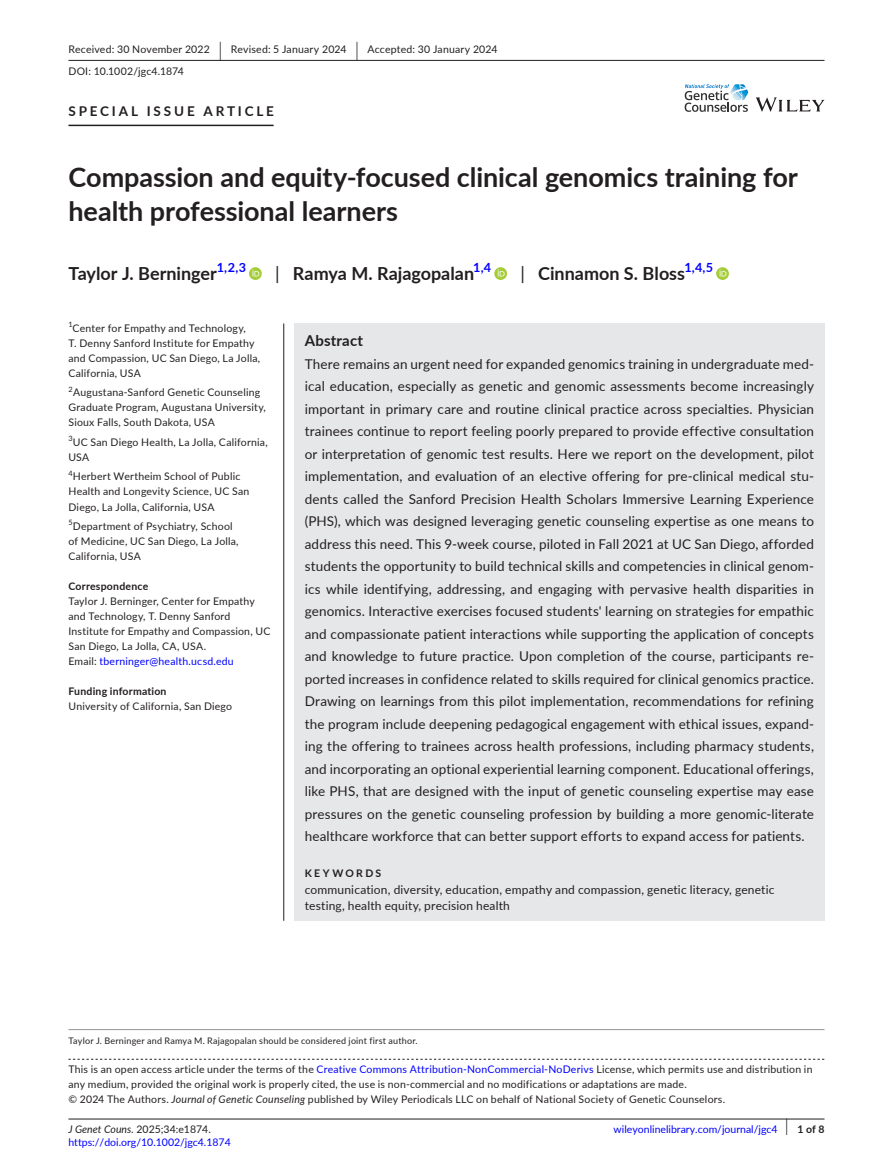
<style>
.page{position:relative;width:893px;height:1174px;background:#fff}
.page>*{position:absolute;margin:0;border:0;box-sizing:border-box;transform-origin:0 0}
.t1{font:700 27px/34.5px "Lato";color:#231f20}
.t2{font:700 18px "Lato";color:#231f20}
.t3{font:700 15px "Lato";letter-spacing:.015em;color:#231f20}
.t4{font:13.5px/22.5px "Lato";letter-spacing:.01em;color:#231f20;text-align:justify}
.t5{font:700 13.5px "Lato";letter-spacing:.21em;color:#231f20}
.t6{font:700 12.6px "Lato";color:#00f}
.t7{font:12px/16.5px "Lato";letter-spacing:.015em;color:#231f20}
.t8{font:10.5px/15px "Lato";letter-spacing:.02em;color:#231f20}
.t9{font:10.5px "Lato";color:#00f}
.t10{font:700 10.5px "Lato";letter-spacing:.02em;color:#231f20}
.t11{font:10.5px "Lato";color:#231f20}
.t12{font:700 10.5px "Lato";letter-spacing:.22em;color:#231f20}
.t13{font:9px "Lato";letter-spacing:.025em;color:#231f20}
.t14{font:7.35px "Lato";color:#231f20}
.s1{font-size:19.65px}
.s2{font-weight:400}
.s3{color:#00f}
.s4{font-style:italic}
.s5{font-weight:400;font-size:17.4px}
</style>
<div class="page">
<hr style="left:68px;top:1118px;width:756px;height:1px;background:#231f20">
<svg style="left:756px;top:97px;width:68px;height:15px"></svg>
<svg style="left:685px;top:84px;width:63px;height:28px"></svg>
<hr style="left:68px;top:60px;width:756px;height:1px;background:#231f20">
<hr style="left:68px;top:125px;width:206px;height:1px;background:#231f20">
<svg style="left:249px;top:267px;width:13px;height:13px"></svg>
<svg style="left:252px;top:269px;width:7px;height:7px"></svg>
<svg style="left:494px;top:267px;width:13px;height:13px"></svg>
<svg style="left:498px;top:269px;width:7px;height:7px"></svg>
<svg style="left:716px;top:267px;width:13px;height:13px"></svg>
<svg style="left:720px;top:269px;width:6px;height:7px"></svg>
<svg style="left:68px;top:1058px;width:756px;height:1px"></svg>
<hr style="left:68px;top:1029px;width:756px;height:1px;background:#939598">
<div style="left:294px;top:323px;width:530px;height:597px;background:#e6e7e9"></div>
<hr style="left:283px;top:323px;width:1px;height:597px;background:#231f20">
<p class="t8" style="left:68px;top:38px;width:431px;line-height:21.8px">Received: 30 November 2022 <span class="s1">|</span> Revised: 5 January 2024 <span class="s1">|</span> Accepted: 30 January 2024<br>DOI: 10.1002/jgc4.1874</p>
<p class="t5" style="left:68px;top:101px;width:207px">SPECIAL ISSUE ARTICLE</p>
<h1 class="t1" style="left:68px;top:159px;width:731px">Compassion and equity-focused clinical genomics training for health professional learners</h1>
<h2 class="t2" style="left:68px;top:260px;width:150px">Taylor J. Berninger</h2>
<p class="t6" style="left:217px;top:258px;width:31px">1,2,3</p>
<h2 class="t2" style="left:275px;top:260px;width:200px"><span class="s2">|</span> Ramya M. Rajagopalan</h2>
<p class="t6" style="left:473px;top:258px;width:19px">1,4</p>
<h2 class="t2" style="left:520px;top:260px;width:166px"><span class="s2">|</span> Cinnamon S. Bloss</h2>
<p class="t6" style="left:684px;top:258px;width:30px">1,4,5</p>
<p class="t14" style="left:68px;top:319px;width:6px">1</p>
<p class="t8" style="left:68px;top:320px;width:193px;text-indent:4px">Center for Empathy and Technology,<br>T. Denny Sanford Institute for Empathy and Compassion, UC San Diego, La Jolla,<br>California, USA</p>
<p class="t14" style="left:68px;top:384px;width:6px">2</p>
<p class="t8" style="left:68px;top:385px;width:199px;text-indent:5px">Augustana-Sanford Genetic Counseling<br>Graduate Program, Augustana University,<br>Sioux Falls, South Dakota, USA</p>
<p class="t8" style="left:68px;top:434px;width:201px"><sup>3</sup>UC San Diego Health, La Jolla, California,<br>USA</p>
<p class="t8" style="left:68px;top:469px;width:182px"><sup>4</sup>Herbert Wertheim School of Public<br>Health and Longevity Science, UC San<br>Diego, La Jolla, California, USA</p>
<p class="t8" style="left:68px;top:518px;width:172px"><sup>5</sup>Department of Psychiatry, School of Medicine, UC San Diego, La Jolla,<br>California, USA</p>
<p class="t10" style="left:68px;top:578px;width:81px">Correspondence</p>
<p class="t8" style="left:68px;top:593px;width:203px">Taylor J. Berninger, Center for Empathy and Technology, T. Denny Sanford Institute for Empathy and Compassion, UC San Diego, La Jolla, CA, USA.<br>Email: <span class="s3">tberninger@health.ucsd.edu</span></p>
<p class="t10" style="left:68px;top:683px;width:100px">Funding information</p>
<p class="t8" style="left:68px;top:698px;width:165px">University of California, San Diego</p>
<p class="t3" style="left:305px;top:329px;width:60px">Abstract</p>
<p class="t4" style="left:305px;top:352px;width:511px">There remains an urgent need for expanded genomics training in undergraduate med&shy;ical education, especially as genetic and genomic assessments become increasingly important in primary care and routine clinical practice across specialties. Physician trainees continue to report feeling poorly prepared to provide effective consultation or interpretation of genomic test results. Here we report on the development, pilot implementation, and evaluation of an elective offering for pre-clinical medical stu&shy;dents called the Sanford Precision Health Scholars Immersive Learning Experience (PHS), which was designed leveraging genetic counseling expertise as one means to address this need. This 9-week course, piloted in Fall 2021 at UC San Diego, afforded students the opportunity to build technical skills and competencies in clinical genom&shy;ics while identifying, addressing, and engaging with pervasive health disparities in genomics. Interactive exercises focused students' learning on strategies for empathic and compassionate patient interactions while supporting the application of concepts and knowledge to future practice. Upon completion of the course, participants re&shy;ported increases in confidence related to skills required for clinical genomics practice.<br>Drawing on learnings from this pilot implementation, recommendations for refining the program include deepening pedagogical engagement with ethical issues, expand&shy;ing the offering to trainees across health professions, including pharmacy students, and incorporating an optional experiential learning component. Educational offerings, like PHS, that are designed with the input of genetic counseling expertise may ease pressures on the genetic counseling profession by building a more genomic-literate healthcare workforce that can better support efforts to expand access for patients.</p>
<p class="t12" style="left:305px;top:865px;width:78px">KEYWORDS</p>
<p class="t7" style="left:305px;top:880px;width:471px">communication, diversity, education, empathy and compassion, genetic literacy, genetic testing, health equity, precision health</p>
<p class="t13" style="left:68px;top:1033px;width:351px">Taylor J. Berninger and Ramya M. Rajagopalan should be considered joint first author.</p>
<p class="t8" style="left:68px;top:1061px;width:746px">This is an open access article under the terms of the <span class="s3">Creative Commons Attribution-NonCommercial-NoDerivs</span> License, which permits use and distribution in any medium, provided the original work is properly cited, the use is non-commercial and no modifications or adaptations are made.<br>© 2024 The Authors. <span class="s4">Journal of Genetic Counseling</span> published by Wiley Periodicals LLC on behalf of National Society of Genetic Counselors.</p>
<p class="t11" style="left:68px;top:1121px;width:144px"><span class="s4">J Genet Couns.</span> 2025;34:e1874.</p>
<p class="t10" style="left:786px;top:1121px;width:40px"><span class="s5">|</span> 1 of 8</p>
<p class="t9" style="left:68px;top:1135px;width:164px">https://doi.org/10.1002/jgc4.1874</p>
<p class="t9" style="left:614px;top:1121px;width:165px">wileyonlinelibrary.com/journal/jgc4</p>
</div>
